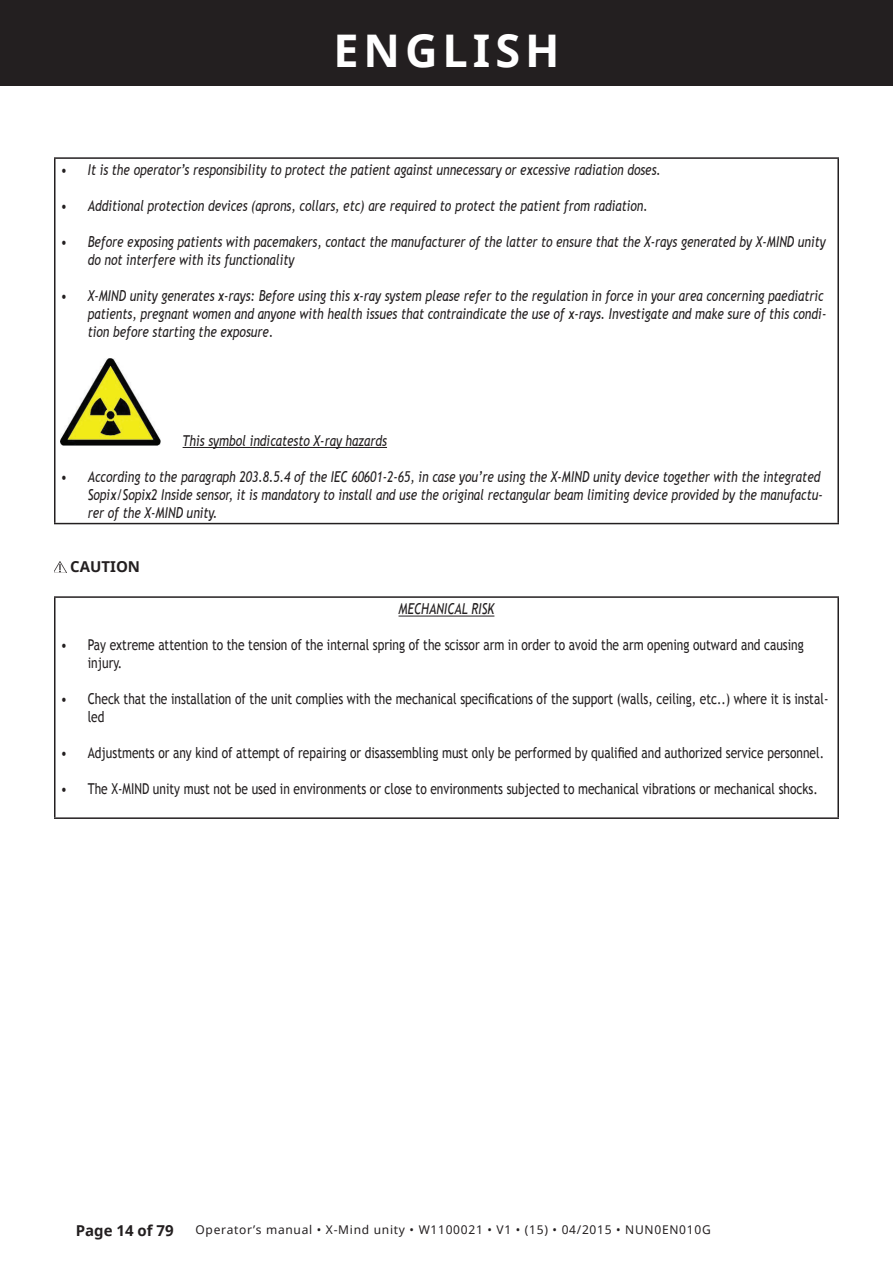
<style>
.page{position:relative;width:893px;height:1263px;background:#fff}
.page>*{position:absolute;margin:0;border:0;box-sizing:border-box;transform-origin:0 0}
.t1{font:700 45px "Noto Sans";letter-spacing:.11em;color:#fff}
.t2{font:italic 15px/18px "Trebuchet MS";color:#231f20;scale:.8 1}
.t3{font:15px/18px "Trebuchet MS";color:#231f20;scale:.8 1}
.t4{font:700 15px "Noto Sans";color:#231f20}
.t5{font:12px "Noto Sans";letter-spacing:.06em;color:#231f20}
</style>
<div class="page">
<div style="left:0;top:0;width:893px;height:85px;background:#231f20"></div>
<hr style="left:54px;top:157px;width:785px;height:2px;background:#231f20">
<hr style="left:54px;top:159px;width:2px;height:364px;background:#231f20">
<hr style="left:837px;top:159px;width:2px;height:364px;background:#231f20">
<hr style="left:54px;top:523px;width:785px;height:1px;background:#231f20">
<hr style="left:183px;top:447px;width:204px;height:1px;background:#231f20">
<img style="left:61px;top:358px;width:100px;height:88px">
<svg style="left:54px;top:562px;width:12px;height:10px"></svg>
<hr style="left:54px;top:596px;width:785px;height:2px;background:#231f20">
<hr style="left:54px;top:598px;width:2px;height:219px;background:#231f20">
<hr style="left:837px;top:598px;width:2px;height:219px;background:#231f20">
<hr style="left:54px;top:817px;width:785px;height:2px;background:#231f20">
<hr style="left:399px;top:616px;width:95px;height:1px;background:#231f20">
<h1 class="t1" style="left:333px;top:18px;width:228px">ENGLISH</h1>
<p class="t2" style="left:61px;top:161px;width:752px">• It is the operator’s responsibility to protect the patient against unnecessary or excessive radiation doses.</p>
<p class="t2" style="left:61px;top:197px;width:735px">• Additional protection devices (aprons, collars, etc) are required to protect the patient from radiation.</p>
<p class="t2" style="left:88px;top:233px;width:924px;text-indent:-27px">• Before exposing patients with pacemakers, contact the manufacturer of the latter to ensure that the X-rays generated by X-MIND unity do not interfere with its functionality</p>
<p class="t2" style="left:88px;top:287px;width:925px;text-indent:-27px">• X-MIND unity generates x-rays: Before using this x-ray system please refer to the regulation in force in your area concerning paediatric patients, pregnant women and anyone with health issues that contraindicate the use of x-rays. Investigate and make sure of this condi&shy;tion before starting the exposure.</p>
<p class="t2" style="left:183px;top:431px;width:257px">This symbol indicatesto X-ray hazards</p>
<p class="t2" style="left:88px;top:467px;width:920px;text-indent:-27px">• According to the paragraph 203.8.5.4 of the IEC 60601-2-65, in case you’re using the X-MIND unity device together with the integrated<br>Sopix/Sopix2 Inside sensor, it is mandatory to install and use the original rectangular beam limiting device provided by the manufactu&shy;rer of the X-MIND unity.</p>
<p class="t4" style="left:70px;top:556px;width:71px">CAUTION</p>
<p class="t2" style="left:399px;top:600px;width:121px">MECHANICAL RISK</p>
<p class="t3" style="left:88px;top:636px;width:897px;text-indent:-27px">• Pay extreme attention to the tension of the internal spring of the scissor arm in order to avoid the arm opening outward and causing injury.</p>
<p class="t3" style="left:88px;top:690px;width:928px;text-indent:-27px">• Check that the installation of the unit complies with the mechanical specifications of the support (walls, ceiling, etc..) where it is instal&shy;led</p>
<p class="t3" style="left:61px;top:744px;width:956px">• Adjustments or any kind of attempt of repairing or disassembling must only be performed by qualified and authorized service personnel.</p>
<p class="t3" style="left:61px;top:780px;width:948px">• The X-MIND unity must not be used in environments or close to environments subjected to mechanical vibrations or mechanical shocks.</p>
<p class="t4" style="left:76px;top:1219px;width:99px">Page 14 of 79</p>
<p class="t5" style="left:195px;top:1221px;width:517px">Operator’s manual • X-Mind unity • W1100021 • V1 • (15) • 04/2015 • NUN0EN010G</p>
</div>
